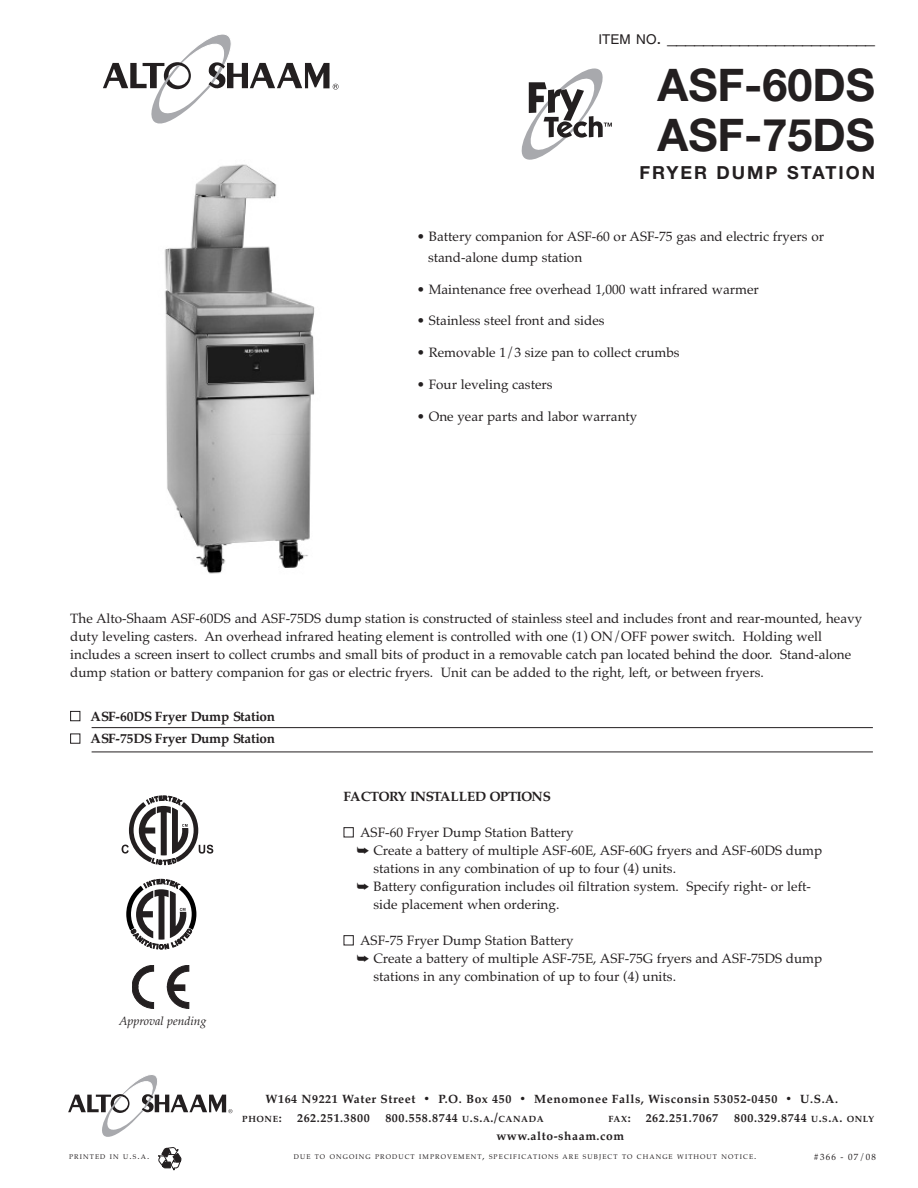
<style>
.page{position:relative;width:918px;height:1188px;background:#fff}
.page>*{position:absolute;margin:0;border:0;box-sizing:border-box;transform-origin:0 0}
.t1{font:700 45px/49.5px "Helvetica Neue";color:#231f20}
.t2{font:18px "Helvetica";color:#231f20}
.t3{font:700 18px "Helvetica Neue";letter-spacing:.11em;color:#231f20}
.t4{font:13.5px/18px "Palatino";color:#231f20}
.t5{font:700 13.5px "Palatino";letter-spacing:-.01em;color:#231f20}
.t6{font:700 13.5px "Palatino";letter-spacing:-.045em;color:#231f20}
.t7{font:700 12px "Palatino";letter-spacing:.05em;color:#231f20}
.t8{font:italic 12px "Palatino";color:#231f20}
.t9{font:9px "Palatino";letter-spacing:.12em;color:#231f20}
.t10{font:700 9px "Palatino";letter-spacing:.065em;color:#231f20}
.t11{font:6.75px "Palatino";letter-spacing:.16em;color:#231f20}
.s1{font-size:13.5px}
.s2{color:#fff}
.s3{font-size:12px}
.s4{font-size:9px}
</style>
<div class="page">
<svg style="left:68px;top:1075px;width:164px;height:62px"></svg>
<svg style="left:158px;top:1147px;width:24px;height:23px"></svg>
<svg style="left:522px;top:68px;width:90px;height:92px"></svg>
<img style="left:164px;top:164px;width:151px;height:410px">
<svg style="left:103px;top:34px;width:236px;height:90px"></svg>
<hr style="left:92px;top:727px;width:781px;height:1px;background:#231f20">
<hr style="left:92px;top:752px;width:781px;height:1px;background:#231f20">
<svg style="left:122px;top:795px;width:91px;height:70px"></svg>
<svg style="left:126px;top:879px;width:70px;height:70px"></svg>
<svg style="left:132px;top:965px;width:22px;height:44px"></svg>
<svg style="left:167px;top:965px;width:22px;height:44px"></svg>
<div style="left:170px;top:985px;width:15px;height:6px;background:#231f20"></div>
<h2 class="t2" style="left:599px;top:31px;width:278px"><span class="s1">ITEM NO</span>. _______________________</h2>
<h1 class="t1" style="left:658px;top:65px;width:219px">ASF-60DS<br>ASF-75DS</h1>
<h2 class="t3" style="left:639px;top:166px;width:237px">FRYER DUMP STATION</h2>
<p class="t4" style="left:428px;top:226px;width:397px;line-height:21px;text-indent:-11px">• Battery companion for ASF-60 or ASF-75 gas and electric fryers or stand-alone dump station</p>
<p class="t4" style="left:417px;top:280px;width:344px">• Maintenance free overhead 1,000 watt infrared warmer</p>
<p class="t4" style="left:417px;top:312px;width:189px">• Stainless steel front and sides</p>
<p class="t4" style="left:417px;top:344px;width:264px">• Removable 1/3 size pan to collect crumbs</p>
<p class="t4" style="left:417px;top:375px;width:137px">• Four leveling casters</p>
<p class="t4" style="left:417px;top:407px;width:222px">• One year parts and labor warranty</p>
<p class="t4" style="left:70px;top:609px;width:793px">The Alto-Shaam ASF-60DS and ASF-75DS dump station is constructed of stainless steel and includes front and rear-mounted, heavy duty leveling casters. An overhead infrared heating element is controlled with one (1) ON/OFF power switch. Holding well includes a screen insert to collect crumbs and small bits of product in a removable catch pan located behind the door. Stand-alone dump station or battery companion for gas or electric fryers. Unit can be added to the right, left, or between fryers.</p>
<p class="t5" style="left:70px;top:708px;width:207px"><span class="s2">■</span> ASF-60DS Fryer Dump Station</p>
<p class="t5" style="left:70px;top:731px;width:207px"><span class="s2">■</span> ASF-75DS Fryer Dump Station</p>
<p class="t8" style="left:119px;top:1014px;width:89px">Approval pending</p>
<p class="t6" style="left:343px;top:789px;width:209px">FACTORY INSTALLED OPTIONS</p>
<p class="t4" style="left:344px;top:823px;width:232px"><span class="s2">■</span> ASF-60 Fryer Dump Station Battery</p>
<p class="t4" style="left:357px;top:841px;width:467px">➥ Create a battery of multiple ASF-60E, ASF-60G fryers and ASF-60DS dump</p>
<p class="t4" style="left:373px;top:859px;width:304px">stations in any combination of up to four (4) units.</p>
<p class="t4" style="left:357px;top:877px;width:456px">➥ Battery configuration includes oil filtration system. Specify right- or left-</p>
<p class="t4" style="left:373px;top:895px;width:187px">side placement when ordering.</p>
<p class="t4" style="left:344px;top:931px;width:232px"><span class="s2">■</span> ASF-75 Fryer Dump Station Battery</p>
<p class="t4" style="left:357px;top:949px;width:467px">➥ Create a battery of multiple ASF-75E, ASF-75G fryers and ASF-75DS dump</p>
<p class="t4" style="left:373px;top:967px;width:304px">stations in any combination of up to four (4) units.</p>
<p class="t7" style="left:265px;top:1092px;width:574px">W164 N9221 Water Street • P.O. Box 450 • Menomonee Falls, Wisconsin 53052-0450 • U.S.A.</p>
<p class="t10" style="left:242px;top:1113px;width:41px">PHONE<span class="s3">:</span></p>
<p class="t7" style="left:297px;top:1110px;width:74px">262.251.3800</p>
<p class="t7" style="left:385px;top:1110px;width:160px">800.558.8744 <span class="s4">U</span>.<span class="s4">S</span>.<span class="s4">A</span>./<span class="s4">CANADA</span></p>
<p class="t7" style="left:608px;top:1110px;width:111px"><span class="s4">FAX</span>: 262.251.7067</p>
<p class="t7" style="left:734px;top:1110px;width:141px">800.329.8744 <span class="s4">U</span>.<span class="s4">S</span>.<span class="s4">A</span>. <span class="s4">ONLY</span></p>
<p class="t7" style="left:496px;top:1129px;width:129px">www.alto-shaam.com</p>
<p class="t11" style="left:69px;top:1153px;width:82px">PRINTED IN U<span class="s4">.</span>S<span class="s4">.</span>A<span class="s4">.</span></p>
<p class="t11" style="left:294px;top:1153px;width:464px">DUE TO ONGOING PRODUCT IMPROVEMENT<span class="s4">,</span> SPECIFICATIONS ARE SUBJECT TO CHANGE WITHOUT NOTICE<span class="s4">.</span></p>
<p class="t9" style="left:814px;top:1152px;width:64px">#366 - 07/08</p>
</div>
